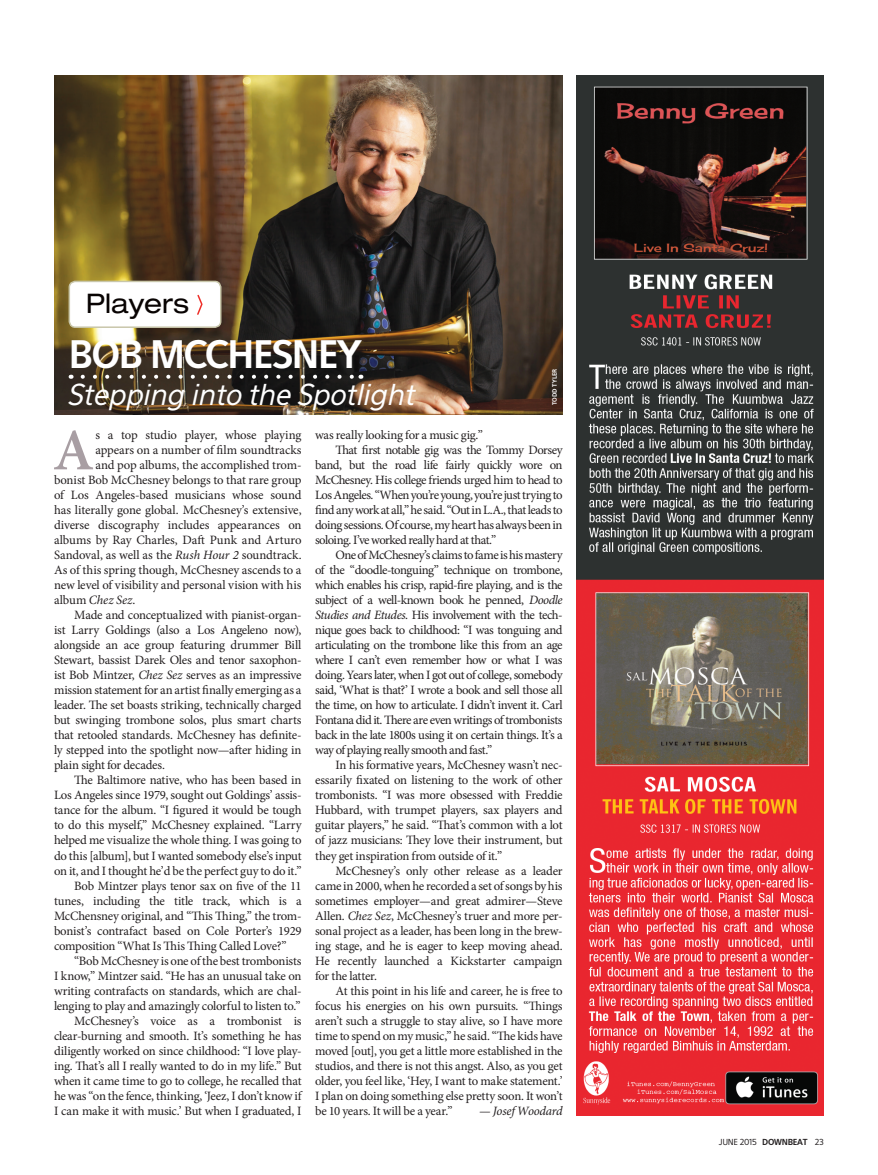
<style>
.page{position:relative;width:878px;height:1175px;background:#fff}
.page>*{position:absolute;margin:0;border:0;box-sizing:border-box;transform-origin:0 0}
.Body_DropCap_3{font:600 58.95px "Minion Pro";color:#a89ea3}
.Players_Name{font:700 37.5px "Eau Sans";letter-spacing:-.05em;color:#fff}
.Subhead_Sans_19pt{font:italic 28.5px "Eau Sans";letter-spacing:-.015em;color:#fff}
.t1{font:expanded 27px "Helvetica Neue";color:#080302}
.Body{font:12.75px/15px "Minion Pro";letter-spacing:-.025em;color:#231f20;text-align:justify}
.Body_DropCap_3-2{font:12.75px "Minion Pro";letter-spacing:-.01em;color:#231f20}
.Body_DropCap_3-3{font:italic 12.75px "Minion Pro";letter-spacing:-.005em;color:#231f20}
.Body-2{font:italic 12.75px "Minion Pro";letter-spacing:-.02em;color:#231f20}
.t2{font:8.25px "Eau Sans";letter-spacing:-.03em;color:#231f20}
.Credit{font:700 6px "Eau Sans";color:#fff}
.s1{font-style:italic}
.s2{font-style:normal}
.s3{font-weight:700}
</style>
<div class="page">
<img style="left:54px;top:76px;width:508px;height:338px">
<div style="left:69px;top:281px;width:152px;height:46px;background:#fff;border-radius:6px"></div>
<div style="left:69px;top:281px;width:152px;height:47px;border:2px solid #c8c6aa;border-radius:6px"></div>
<svg style="left:197px;top:294px;width:6px;height:21px"></svg>
<svg style="left:83px;top:375px;width:271px;height:4px"></svg>
<img style="left:576px;top:76px;width:247px;height:1039px">
<p class="t1" style="left:86px;top:287px;width:105px">Players</p>
<p class="Players_Name" style="left:69px;top:332px;width:294px">BOB MCCHESNEY</p>
<p class="Subhead_Sans_19pt" style="left:69px;top:378px;width:348px">Stepping into the Spotlight</p>
<p class="Credit" style="left:551px;top:405px;width:37px;rotate:-90deg">TODD TYLER</p>
<p class="Body_DropCap_3" style="left:53px;top:410px;width:43px">A</p>
<p class="Body_DropCap_3-2" style="left:95px;top:427px;width:208px">s a top studio player, whose playing</p>
<p class="Body_DropCap_3-2" style="left:95px;top:442px;width:208px">appears on a number of film soundtracks</p>
<p class="Body_DropCap_3-2" style="left:95px;top:457px;width:208px">and pop albums, the accomplished trom-</p>
<p class="Body_DropCap_3-2" style="left:54px;top:472px;width:249px">bonist Bob McChesney belongs to that rare group</p>
<p class="Body_DropCap_3-2" style="left:54px;top:487px;width:249px">of Los Angeles-based musicians whose sound</p>
<p class="Body_DropCap_3-2" style="left:54px;top:502px;width:249px">has literally gone global. McChesney’s extensive,</p>
<p class="Body_DropCap_3-2" style="left:54px;top:517px;width:249px">diverse discography includes appearances on</p>
<p class="Body_DropCap_3-2" style="left:54px;top:532px;width:249px">albums by Ray Charles, Daft Punk and Arturo</p>
<p class="Body_DropCap_3-2" style="left:54px;top:547px;width:249px">Sandoval, as well as the <span class="s1">Rush Hour 2</span> soundtrack.</p>
<p class="Body_DropCap_3-2" style="left:54px;top:562px;width:249px">As of this spring though, McChesney ascends to a</p>
<p class="Body_DropCap_3-2" style="left:54px;top:577px;width:249px">new level of visibility and personal vision with his</p>
<p class="Body_DropCap_3-3" style="left:54px;top:591px;width:83px"><span class="s2">album</span> Chez Sez<span class="s2">.</span></p>
<p class="Body" style="left:54px;top:608px;width:249px;text-indent:20px">Made and conceptualized with pianist-organ&shy;ist Larry Goldings (also a Los Angeleno now), alongside an ace group featuring drummer Bill Stewart, bassist Darek Oles and tenor saxophon&shy;ist Bob Mintzer, <span class="s1">Chez Sez</span> serves as an impressive mission statement for an artist finally emerging as a leader. The set boasts striking, technically charged but swinging trombone solos, plus smart charts that retooled standards. McChesney has definite&shy;ly stepped into the spotlight now—after hiding in plain sight for decades.</p>
<p class="Body" style="left:54px;top:773px;width:249px;text-indent:20px">The Baltimore native, who has been based in Los Angeles since 1979, sought out Goldings’ assis&shy;tance for the album. “I figured it would be tough to do this myself,” McChesney explained. “Larry helped me visualize the whole thing. I was going to do this [album], but I wanted somebody else’s input on it, and I thought he’d be the perfect guy to do it.”</p>
<p class="Body" style="left:54px;top:878px;width:249px;text-indent:20px">Bob Mintzer plays tenor sax on five of the 11 tunes, including the title track, which is a McChensney original, and “This Thing,” the trom&shy;bonist’s contrafact based on Cole Porter’s 1929 composition “What Is This Thing Called Love?”</p>
<p class="Body" style="left:54px;top:953px;width:249px;text-indent:20px">“Bob McChesney is one of the best trombonists I know,” Mintzer said. “He has an unusual take on writing contrafacts on standards, which are chal&shy;lenging to play and amazingly colorful to listen to.”</p>
<p class="Body" style="left:54px;top:1013px;width:249px;text-indent:20px">McChesney’s voice as a trombonist is clear-burning and smooth. It’s something he has diligently worked on since childhood: “I love play&shy;ing. That’s all I really wanted to do in my life.” But when it came time to go to college, he recalled that he was “on the fence, thinking, ‘Jeez, I don’t know if I can make it with music.’ But when I graduated, I</p>
<p class="Body" style="left:315px;top:428px;width:169px">was really looking for a music gig.”</p>
<p class="Body" style="left:315px;top:443px;width:249px;text-indent:20px">That first notable gig was the Tommy Dorsey band, but the road life fairly quickly wore on McChesney. His college friends urged him to head to Los Angeles. “When you’re young, you’re just trying to find any work at all,” he said. “Out in L.A., that leads to doing sessions. Of course, my heart has always been in soloing. I’ve worked really hard at that.”</p>
<p class="Body" style="left:315px;top:548px;width:249px;text-indent:20px">One of McChesney’s claims to fame is his mastery of the “doodle-tonguing” technique on trombone, which enables his crisp, rapid-fire playing, and is the subject of a well-known book he penned, <span class="s1">Doodle Studies and Etudes</span>. His involvement with the tech&shy;nique goes back to childhood: “I was tonguing and articulating on the trombone like this from an age where I can’t even remember how or what I was doing. Years later, when I got out of college, somebody said, ‘What is that?’ I wrote a book and sell those all the time, on how to articulate. I didn’t invent it. Carl Fontana did it. There are even writings of trombonists back in the late 1800s using it on certain things. It’s a way of playing really smooth and fast.”</p>
<p class="Body" style="left:315px;top:758px;width:249px;text-indent:20px">In his formative years, McChesney wasn’t nec&shy;essarily fixated on listening to the work of other trombonists. “I was more obsessed with Freddie Hubbard, with trumpet players, sax players and guitar players,” he said. “That’s common with a lot of jazz musicians: They love their instrument, but they get inspiration from outside of it.”</p>
<p class="Body" style="left:315px;top:863px;width:249px;text-indent:20px">McChesney’s only other release as a leader came in 2000, when he recorded a set of songs by his sometimes employer—and great admirer—Steve Allen. <span class="s1">Chez Sez</span>, McChesney’s truer and more per&shy;sonal project as a leader, has been long in the brew&shy;ing stage, and he is eager to keep moving ahead.<br>He recently launched a Kickstarter campaign for the latter.</p>
<p class="Body" style="left:315px;top:983px;width:249px;text-indent:20px">At this point in his life and career, he is free to focus his energies on his own pursuits. “Things aren’t such a struggle to stay alive, so I have more time to spend on my music,” he said. “The kids have moved [out], you get a little more established in the studios, and there is not this angst. Also, as you get older, you feel like, ‘Hey, I want to make statement.’ I plan on doing something else pretty soon. It won’t be 10 years. It will be a year.”</p>
<p class="Body-2" style="left:479px;top:1101px;width:85px">— Josef Woodard</p>
<p class="t2" style="left:718px;top:1137px;width:107px">JUNE 2015 <span class="s3">DOWNBEAT</span> 23</p>
</div>
